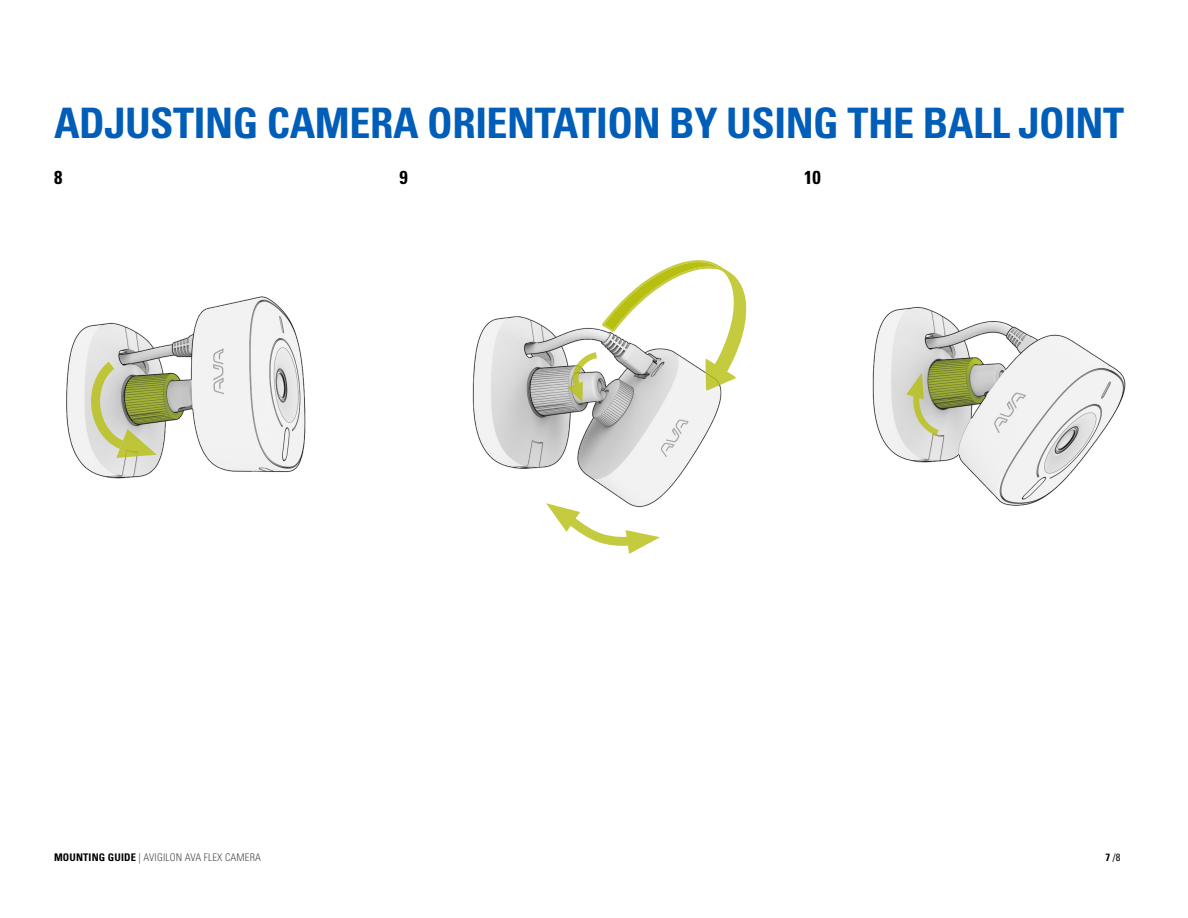
<style>
.page{position:relative;width:1188px;height:918px;background:#fff}
.page>*{position:absolute;margin:0;border:0;box-sizing:border-box;transform-origin:0 0}
.t1{font:700 condensed 42px "Univers LT Std";letter-spacing:-.01em;color:#005eb8}
.t2{font:700 condensed 18.75px "Univers LT Std";color:#000}
.t3{font:300 condensed 10.5px "Univers LT Std";letter-spacing:.015em;color:#4d4d4d}
.t4{font:condensed 10.5px "Univers LT Std";color:#000}
.s1{font-weight:700;color:#000}
.s2{font-weight:700}
</style>
<div class="page">
<img style="left:66px;top:296px;width:240px;height:183px">
<img style="left:872px;top:307px;width:254px;height:199px">
<svg style="left:906px;top:373px;width:39px;height:68px;background:#bdc195"></svg>
<svg style="left:85px;top:353px;width:77px;height:107px;background:#bdc196"></svg>
<img style="left:472px;top:316px;width:247px;height:186px">
<svg style="left:563px;top:260px;width:184px;height:148px"></svg>
<svg style="left:546px;top:502px;width:114px;height:52px"></svg>
<p class="t1" style="left:54px;top:98px;width:1072px">ADJUSTING CAMERA ORIENTATION BY USING THE BALL JOINT</p>
<p class="t2" style="left:54px;top:166px;width:10px">8</p>
<p class="t2" style="left:400px;top:166px;width:10px">9</p>
<p class="t2" style="left:804px;top:166px;width:18px">10</p>
<p class="t3" style="left:54px;top:851px;width:208px"><span class="s1">MOUNTING GUIDE</span> | AVIGILON AVA FLEX CAMERA</p>
<p class="t4" style="left:1105px;top:850px;width:17px"><span class="s2">7</span> /8</p>
</div>
